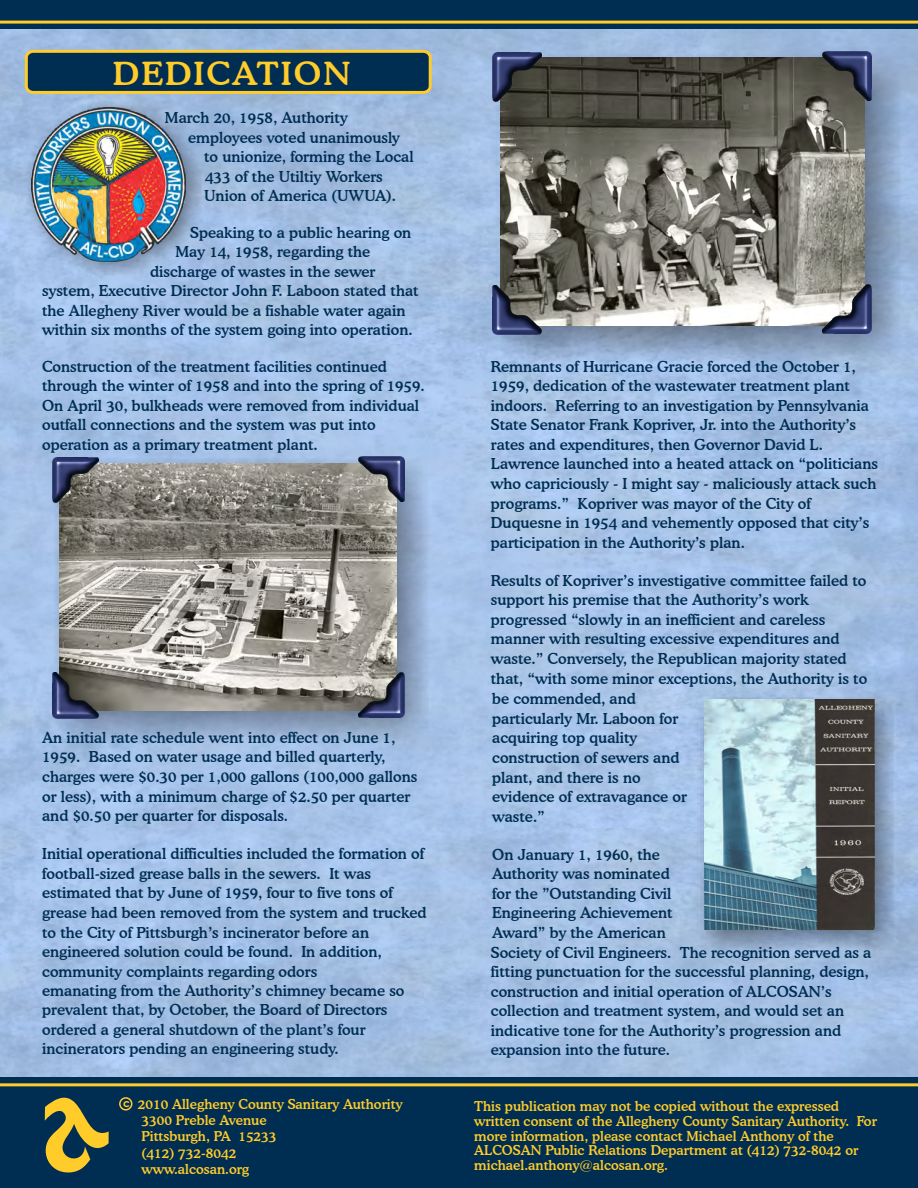
<style>
.page{position:relative;width:918px;height:1188px;background:#fff}
.page>*{position:absolute;margin:0;border:0;box-sizing:border-box;transform-origin:0 0}
.t1{font:500 31.8px "Cooper BT";letter-spacing:.055em;color:#ffcc29;scale:1.07 1}
.t2{font:500 15px/19.5px "Cooper BT";color:#002e53}
.t3{font:500 13.5px/16.4px "Cooper BT";color:#ffcc29}
.s1{font-family:"Century Gothic";font-weight:700;font-size:10.95px}
</style>
<div class="page">
<img style="left:0;top:29px;width:918px;height:1048px">
<div style="left:54px;top:458px;width:375px;height:285px;background:#373435;opacity:.49"></div>
<img style="left:59px;top:463px;width:338px;height:248px">
<div style="left:0;top:1077px;width:918px;height:111px;background:#002e53"></div>
<hr style="left:0;top:1083px;width:918px;height:3px;background:#ffcc29">
<div style="left:0;top:0;width:918px;height:29px;background:#002e53"></div>
<hr style="left:0;top:21px;width:918px;height:3px;background:#ffcc29">
<div style="left:25px;top:50px;width:407px;height:44px;background:#002e53;border:3px solid #ffcc29;border-radius:7px"></div>
<img style="left:359px;top:456px;width:45px;height:46px">
<img style="left:53px;top:457px;width:45px;height:45px">
<img style="left:53px;top:673px;width:45px;height:45px">
<img style="left:359px;top:672px;width:45px;height:45px">
<div style="left:25px;top:100px;width:177px;height:177px;background:#373435;opacity:.49"></div>
<img style="left:31px;top:108px;width:155px;height:153px">
<div style="left:497px;top:54px;width:404px;height:308px;background:#373435;opacity:.49"></div>
<img style="left:500px;top:58px;width:364px;height:267px">
<img style="left:492px;top:285px;width:49px;height:49px">
<img style="left:822px;top:284px;width:49px;height:49px">
<img style="left:822px;top:52px;width:49px;height:48px">
<img style="left:492px;top:53px;width:49px;height:48px">
<svg style="left:39px;top:1073px;width:70px;height:100px"></svg>
<div style="left:698px;top:697px;width:196px;height:255px;background:#373435;opacity:.49"></div>
<img style="left:704px;top:700px;width:171px;height:229px">
<div style="left:119px;top:1097px;width:13px;height:14px;border:2px solid #ffcc29;border-radius:50%"></div>
<h1 class="t1" style="left:113px;top:61px;width:223px">DEDICATION</h1>
<p class="t2" style="left:127px;top:109px;width:222px">On March 20, 1958, Authority</p>
<p class="t2" style="left:188px;top:129px;width:213px">employees voted unanimously</p>
<p class="t2" style="left:204px;top:149px;width:211px">to unionize, forming the Local</p>
<p class="t2" style="left:205px;top:168px;width:179px">433 of the Utiltiy Workers</p>
<p class="t2" style="left:204px;top:188px;width:193px">Union of America (UWUA).</p>
<p class="t2" style="left:190px;top:224px;width:223px">Speaking to a public hearing on</p>
<p class="t2" style="left:176px;top:244px;width:196px">May 14, 1958, regarding the</p>
<p class="t2" style="left:150px;top:263px;width:227px">discharge of wastes in the sewer</p>
<p class="t2" style="left:42px;top:283px;width:378px">system, Executive Director John F. Laboon stated that</p>
<p class="t2" style="left:42px;top:302px;width:365px">the Allegheny River would be a fishable water again</p>
<p class="t2" style="left:42px;top:322px;width:372px">within six months of the system going into operation.</p>
<p class="t2" style="left:42px;top:358px;width:384px">Construction of the treatment facilities continued through the winter of 1958 and into the spring of 1959.<br>On April 30, bulkheads were removed from individual outfall connections and the system was put into operation as a primary treatment plant.</p>
<p class="t2" style="left:42px;top:729px;width:377px">An initial rate schedule went into effect on June 1, 1959. Based on water usage and billed quarterly, charges were $0.30 per 1,000 gallons (100,000 gallons or less), with a minimum charge of $2.50 per quarter and $0.50 per quarter for disposals.</p>
<p class="t2" style="left:42px;top:846px;width:386px">Initial operational difficulties included the formation of football-sized grease balls in the sewers. It was estimated that by June of 1959, four to five tons of grease had been removed from the system and trucked to the City of Pittsburgh’s incinerator before an engineered solution could be found. In addition, community complaints regarding odors<br>emanating from the Authority’s chimney became so prevalent that, by October, the Board of Directors ordered a general shutdown of the plant’s four incinerators pending an engineering study.</p>
<p class="t2" style="left:491px;top:358px;width:389px">Remnants of Hurricane Gracie forced the October 1, 1959, dedication of the wastewater treatment plant indoors. Referring to an investigation by Pennsylvania State Senator Frank Kopriver, Jr. into the Authority’s rates and expenditures, then Governor David L.<br>Lawrence launched into a heated attack on “politicians who capriciously - I might say - maliciously attack such programs.” Kopriver was mayor of the City of Duquesne in 1954 and vehemently opposed that city’s participation in the Authority’s plan.</p>
<p class="t2" style="left:491px;top:572px;width:378px">Results of Kopriver’s investigative committee failed to support his premise that the Authority’s work progressed “slowly in an inefficient and careless manner with resulting excessive expenditures and waste.” Conversely, the Republican majority stated that, “with some minor exceptions, the Authority is to be commended, and<br>particularly Mr. Laboon for<br>acquiring top quality<br>construction of sewers and<br>plant, and there is no<br>evidence of extravagance or<br>waste.”</p>
<p class="t2" style="left:491px;top:846px;width:382px">On January 1, 1960, the<br>Authority was nominated<br>for the ”Outstanding Civil<br>Engineering Achievement<br>Award” by the American<br>Society of Civil Engineers. The recognition served as a fitting punctuation for the successful planning, design, construction and initial operation of ALCOSAN’s collection and treatment system, and would set an indicative tone for the Authority’s progression and expansion into the future.</p>
<p class="t3" style="left:142px;top:1097px;width:262px;text-indent:-18px"><span class="s1">c</span> 2010 Allegheny County Sanitary Authority<br>3300 Preble Avenue<br>Pittsburgh, PA 15233<br>(412) 732-8042<br>www.alcosan.org</p>
<p class="t3" style="left:474px;top:1100px;width:404px;line-height:14.7px">This publication may not be copied without the expressed written consent of the Allegheny County Sanitary Authority. For more information, please contact Michael Anthony of the ALCOSAN Public Relations Department at (412) 732-8042 or michael.anthony@alcosan.org.</p>
</div>
